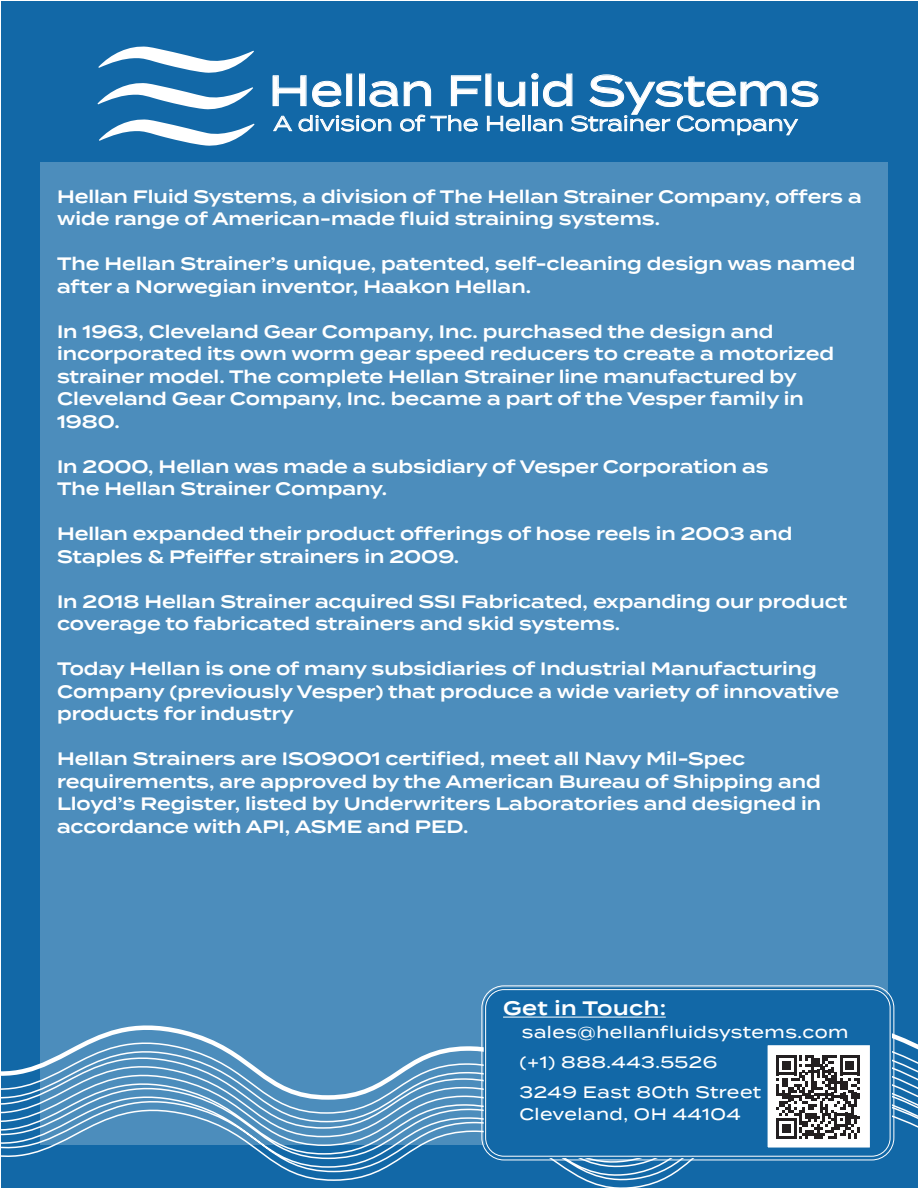
<style>
.page{position:relative;width:918px;height:1188px;background:#fff}
.page>*{position:absolute;margin:0;border:0;box-sizing:border-box;transform-origin:0 0}
.t1{font:500 42.75px "Termina";color:#fff}
.t2{font:20.55px "Termina";color:#fff}
.t3{font:600 19.5px "Termina";letter-spacing:.03em;color:#fff}
.t4{font:600 18px/22.5px "Termina";color:#fff}
.t5{font:500 16.5px "Termina";letter-spacing:.03em;color:#fff}
</style>
<div class="page">
<div style="left:2px;top:1px;width:916px;height:1187px;background:#1268a7"></div>
<div style="left:40px;top:162px;width:848px;height:982px;background:#4c8dbc"></div>
<svg style="left:1px;top:982px;width:917px;height:206px"></svg>
<svg style="left:98px;top:46px;width:156px;height:27px"></svg>
<svg style="left:97px;top:83px;width:156px;height:27px"></svg>
<svg style="left:99px;top:119px;width:156px;height:27px"></svg>
<svg style="left:272px;top:73px;width:547px;height:63px"></svg>
<div style="left:484px;top:988px;width:408px;height:170px;background:#1268a7;border-radius:20px"></div>
<div style="left:481px;top:986px;width:413px;height:174px;border:1px solid #fff;border-radius:22px"></div>
<div style="left:485px;top:989px;width:405px;height:168px;border:1px solid #fff;border-radius:18px"></div>
<hr style="left:503px;top:1017px;width:163px;height:1px;background:#fff">
<div style="left:767px;top:1044px;width:104px;height:104px;background:#fff"></div>
<svg style="left:776px;top:1055px;width:84px;height:84px"></svg>
<div style="left:766px;top:1044px;width:105px;height:105px;border:2px solid #1268a7"></div>
<p class="t1" style="left:269px;top:59px;width:553px">Hellan Fluid Systems</p>
<p class="t2" style="left:273px;top:108px;width:526px">A division of The Hellan Strainer Company</p>
<p class="t4" style="left:57px;top:185px;width:806px">Hellan Fluid Systems, a division of The Hellan Strainer Company, offers a wide range of American-made fluid straining systems.</p>
<p class="t4" style="left:57px;top:253px;width:800px">The Hellan Strainer’s unique, patented, self-cleaning design was named after a Norwegian inventor, Haakon Hellan.</p>
<p class="t4" style="left:57px;top:320px;width:718px">In 1963, Cleveland Gear Company, Inc. purchased the design and</p>
<p class="t4" style="left:57px;top:343px;width:779px">incorporated its own worm gear speed reducers to create a motorized strainer model. The complete Hellan Strainer line manufactured by</p>
<p class="t4" style="left:57px;top:388px;width:748px">Cleveland Gear Company, Inc. became a part of the Vesper family in<br>1980.</p>
<p class="t4" style="left:57px;top:455px;width:713px">In 2000, Hellan was made a subsidiary of Vesper Corporation as</p>
<p class="t4" style="left:57px;top:478px;width:332px">The Hellan Strainer Company.</p>
<p class="t4" style="left:57px;top:523px;width:737px">Hellan expanded their product offerings of hose reels in 2003 and</p>
<p class="t4" style="left:57px;top:545px;width:404px">Staples &amp; Pfeiffer strainers in 2009.</p>
<p class="t4" style="left:57px;top:590px;width:792px">In 2018 Hellan Strainer acquired SSI Fabricated, expanding our product coverage to fabricated strainers and skid systems.</p>
<p class="t4" style="left:57px;top:658px;width:784px">Today Hellan is one of many subsidiaries of Industrial Manufacturing<br>Company (previously Vesper) that produce a wide variety of innovative products for industry</p>
<p class="t4" style="left:57px;top:748px;width:690px">Hellan Strainers are ISO9001 certified, meet all Navy Mil-Spec</p>
<p class="t4" style="left:57px;top:770px;width:766px">requirements, are approved by the American Bureau of Shipping and<br>Lloyd’s Register, listed by Underwriters Laboratories and designed in</p>
<p class="t4" style="left:57px;top:815px;width:413px">accordance with API, ASME and PED.</p>
<p class="t3" style="left:503px;top:994px;width:164px">Get in Touch:</p>
<p class="t5" style="left:522px;top:1020px;width:328px">sales@hellanfluidsystems.com</p>
<p class="t5" style="left:519px;top:1050px;width:200px">(+1) 888.443.5526</p>
<p class="t5" style="left:519px;top:1080px;width:243px">3249 East 80th Street</p>
<p class="t5" style="left:519px;top:1102px;width:223px">Cleveland, OH 44104</p>
</div>
